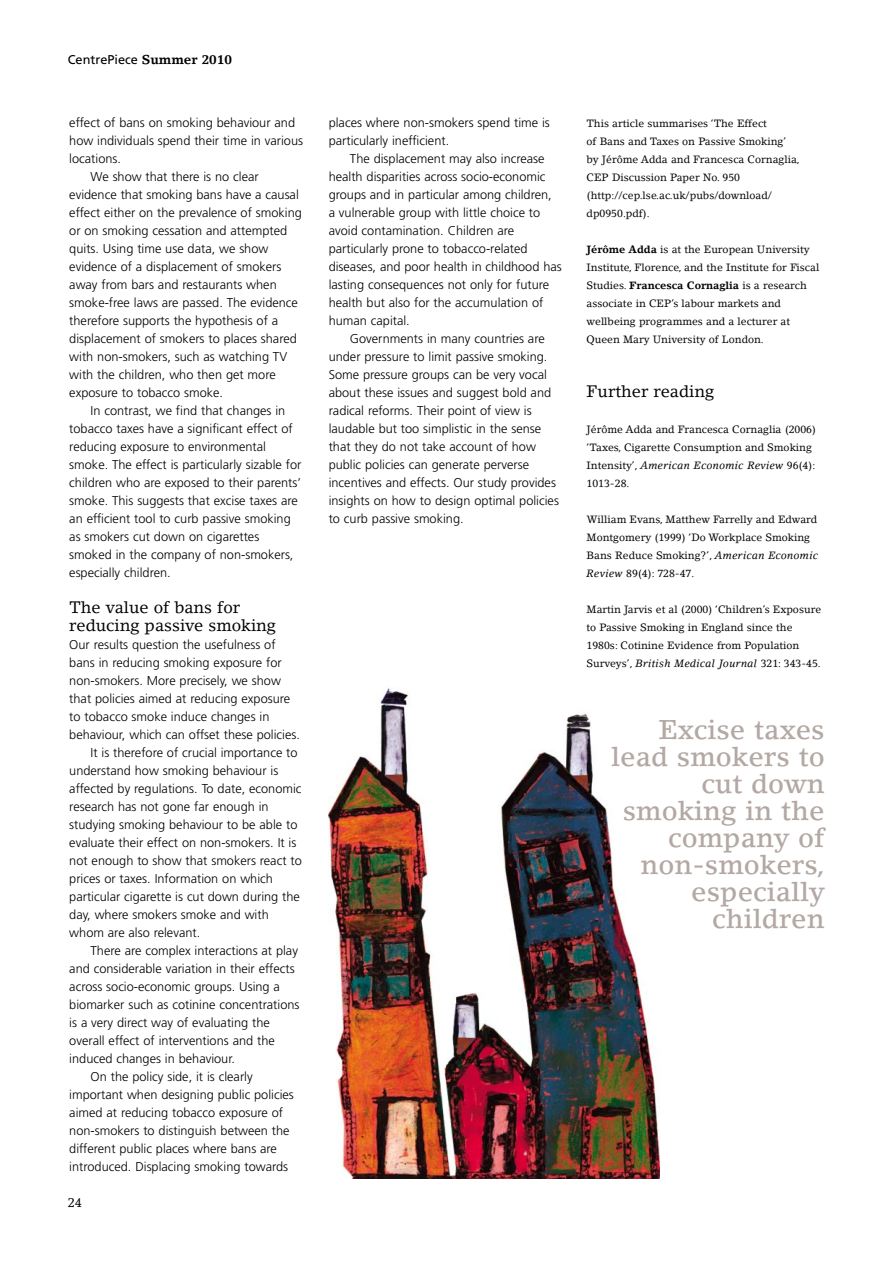
<style>
.page{position:relative;width:893px;height:1263px;background:#fff}
.page>*{position:absolute;margin:0;border:0;box-sizing:border-box;transform-origin:0 0}
.t1{font:500 27px/27px "Lino Letter";color:#b3a8a3;text-align:right}
.t2{font:16.5px/18px "Lino Letter";color:#000}
.t3{font:300 12.75px/18px "Frutiger";color:#000}
.t4{font:12.75px "Frutiger";color:#000}
.t5{font:12.75px "Lino Letter";color:#000}
.t6{font:10.5px/18px "Lino Letter";color:#000}
.s1{font-family:"Lino Letter";font-weight:700}
.s2{font-weight:700}
.s3{font-style:italic}
</style>
<div class="page">
<img style="left:328px;top:688px;width:331px;height:490px">
<p class="t4" style="left:68px;top:54px;width:166px">CentrePiece <span class="s1">Summer 2010</span></p>
<p class="t3" style="left:69px;top:114px;width:227px">effect of bans on smoking behaviour and</p>
<p class="t3" style="left:69px;top:132px;width:235px">how individuals spend their time in various</p>
<p class="t3" style="left:69px;top:150px;width:53px">locations.</p>
<p class="t3" style="left:91px;top:168px;width:170px">We show that there is no clear</p>
<p class="t3" style="left:69px;top:186px;width:231px">evidence that smoking bans have a causal</p>
<p class="t3" style="left:69px;top:204px;width:234px">effect either on the prevalence of smoking</p>
<p class="t3" style="left:69px;top:222px;width:219px">or on smoking cessation and attempted</p>
<p class="t3" style="left:69px;top:240px;width:201px">quits. Using time use data, we show</p>
<p class="t3" style="left:69px;top:258px;width:214px">evidence of a displacement of smokers</p>
<p class="t3" style="left:69px;top:276px;width:209px">away from bars and restaurants when</p>
<p class="t3" style="left:69px;top:294px;width:230px">smoke-free laws are passed. The evidence</p>
<p class="t3" style="left:69px;top:312px;width:210px">therefore supports the hypothesis of a</p>
<p class="t3" style="left:69px;top:330px;width:229px">displacement of smokers to places shared</p>
<p class="t3" style="left:69px;top:348px;width:219px">with non-smokers, such as watching TV</p>
<p class="t3" style="left:69px;top:366px;width:208px">with the children, who then get more</p>
<p class="t3" style="left:69px;top:384px;width:155px">exposure to tobacco smoke.</p>
<p class="t3" style="left:91px;top:402px;width:196px">In contrast, we find that changes in</p>
<p class="t3" style="left:69px;top:420px;width:225px">tobacco taxes have a significant effect of</p>
<p class="t3" style="left:69px;top:438px;width:198px">reducing exposure to environmental</p>
<p class="t3" style="left:69px;top:456px;width:234px">smoke. The effect is particularly sizable for</p>
<p class="t3" style="left:69px;top:474px;width:233px">children who are exposed to their parents’</p>
<p class="t3" style="left:69px;top:492px;width:230px">smoke. This suggests that excise taxes are</p>
<p class="t3" style="left:69px;top:510px;width:223px">an efficient tool to curb passive smoking</p>
<p class="t3" style="left:69px;top:528px;width:191px">as smokers cut down on cigarettes</p>
<p class="t3" style="left:69px;top:546px;width:226px">smoked in the company of non-smokers,</p>
<p class="t3" style="left:69px;top:564px;width:103px">especially children.</p>
<p class="t2" style="left:69px;top:599px;width:208px">The value of bans for reducing passive smoking</p>
<p class="t3" style="left:69px;top:636px;width:208px">Our results question the usefulness of</p>
<p class="t3" style="left:69px;top:654px;width:214px">bans in reducing smoking exposure for</p>
<p class="t3" style="left:69px;top:672px;width:213px">non-smokers. More precisely, we show</p>
<p class="t3" style="left:69px;top:690px;width:222px">that policies aimed at reducing exposure</p>
<p class="t3" style="left:69px;top:708px;width:202px">to tobacco smoke induce changes in</p>
<p class="t3" style="left:69px;top:726px;width:232px">behaviour, which can offset these policies.</p>
<p class="t3" style="left:91px;top:744px;width:209px">It is therefore of crucial importance to</p>
<p class="t3" style="left:69px;top:762px;width:210px">understand how smoking behaviour is</p>
<p class="t3" style="left:69px;top:780px;width:234px">affected by regulations. To date, economic</p>
<p class="t3" style="left:69px;top:798px;width:201px">research has not gone far enough in</p>
<p class="t3" style="left:69px;top:816px;width:230px">studying smoking behaviour to be able to</p>
<p class="t3" style="left:69px;top:834px;width:229px">evaluate their effect on non-smokers. It is</p>
<p class="t3" style="left:69px;top:852px;width:234px">not enough to show that smokers react to</p>
<p class="t3" style="left:69px;top:870px;width:205px">prices or taxes. Information on which</p>
<p class="t3" style="left:69px;top:888px;width:232px">particular cigarette is cut down during the</p>
<p class="t3" style="left:69px;top:906px;width:201px">day, where smokers smoke and with</p>
<p class="t3" style="left:69px;top:924px;width:132px">whom are also relevant.</p>
<p class="t3" style="left:91px;top:942px;width:209px">There are complex interactions at play</p>
<p class="t3" style="left:69px;top:960px;width:227px">and considerable variation in their effects</p>
<p class="t3" style="left:69px;top:978px;width:212px">across socio-economic groups. Using a</p>
<p class="t3" style="left:69px;top:996px;width:232px">biomarker such as cotinine concentrations</p>
<p class="t3" style="left:69px;top:1014px;width:202px">is a very direct way of evaluating the</p>
<p class="t3" style="left:69px;top:1032px;width:207px">overall effect of interventions and the</p>
<p class="t3" style="left:69px;top:1050px;width:167px">induced changes in behaviour.</p>
<p class="t3" style="left:91px;top:1068px;width:164px">On the policy side, it is clearly</p>
<p class="t3" style="left:69px;top:1086px;width:226px">important when designing public policies</p>
<p class="t3" style="left:69px;top:1104px;width:215px">aimed at reducing tobacco exposure of</p>
<p class="t3" style="left:69px;top:1122px;width:222px">non-smokers to distinguish between the</p>
<p class="t3" style="left:69px;top:1140px;width:209px">different public places where bans are</p>
<p class="t3" style="left:69px;top:1158px;width:220px">introduced. Displacing smoking towards</p>
<p class="t5" style="left:68px;top:1197px;width:16px">24</p>
<p class="t3" style="left:329px;top:114px;width:223px">places where non-smokers spend time is particularly inefficient.</p>
<p class="t3" style="left:329px;top:150px;width:235px;text-indent:21px">The displacement may also increase health disparities across socio-economic groups and in particular among children,<br>a vulnerable group with little choice to avoid contamination. Children are particularly prone to tobacco-related diseases, and poor health in childhood has lasting consequences not only for future health but also for the accumulation of human capital.</p>
<p class="t3" style="left:329px;top:330px;width:232px;text-indent:21px">Governments in many countries are under pressure to limit passive smoking.<br>Some pressure groups can be very vocal about these issues and suggest bold and radical reforms. Their point of view is laudable but too simplistic in the sense that they do not take account of how public policies can generate perverse incentives and effects. Our study provides insights on how to design optimal policies to curb passive smoking.</p>
<p class="t6" style="left:587px;top:115px;width:215px">This article summarises ‘The Effect<br>of Bans and Taxes on Passive Smoking’ by Jérôme Adda and Francesca Cornaglia, CEP Discussion Paper No. 950 (http://cep.lse.ac.uk/pubs/download/ dp0950.pdf).</p>
<p class="t6" style="left:587px;top:241px;width:234px"><span class="s2">Jérôme Adda</span> is at the European University Institute, Florence, and the Institute for Fiscal Studies. <span class="s2">Francesca Cornaglia</span> is a research associate in CEP’s labour markets and wellbeing programmes and a lecturer at Queen Mary University of London.</p>
<p class="t2" style="left:587px;top:383px;width:129px">Further reading</p>
<p class="t6" style="left:587px;top:421px;width:231px">Jérôme Adda and Francesca Cornaglia (2006) ‘Taxes, Cigarette Consumption and Smoking Intensity’, <span class="s3">American Economic Review</span> 96(4):<br>1013-28.</p>
<p class="t6" style="left:587px;top:511px;width:233px">William Evans, Matthew Farrelly and Edward Montgomery (1999) ‘Do Workplace Smoking Bans Reduce Smoking?’, <span class="s3">American Economic Review</span> 89(4): 728-47.</p>
<p class="t6" style="left:587px;top:601px;width:236px">Martin Jarvis et al (2000) ‘Children’s Exposure to Passive Smoking in England since the 1980s: Cotinine Evidence from Population Surveys’, <span class="s3">British Medical Journal</span> 321: 343-45.</p>
<h1 class="t1" style="left:611px;top:718px;width:215px">Excise taxes lead smokers to cut down smoking in the company of non-smokers, especially children</h1>
</div>
